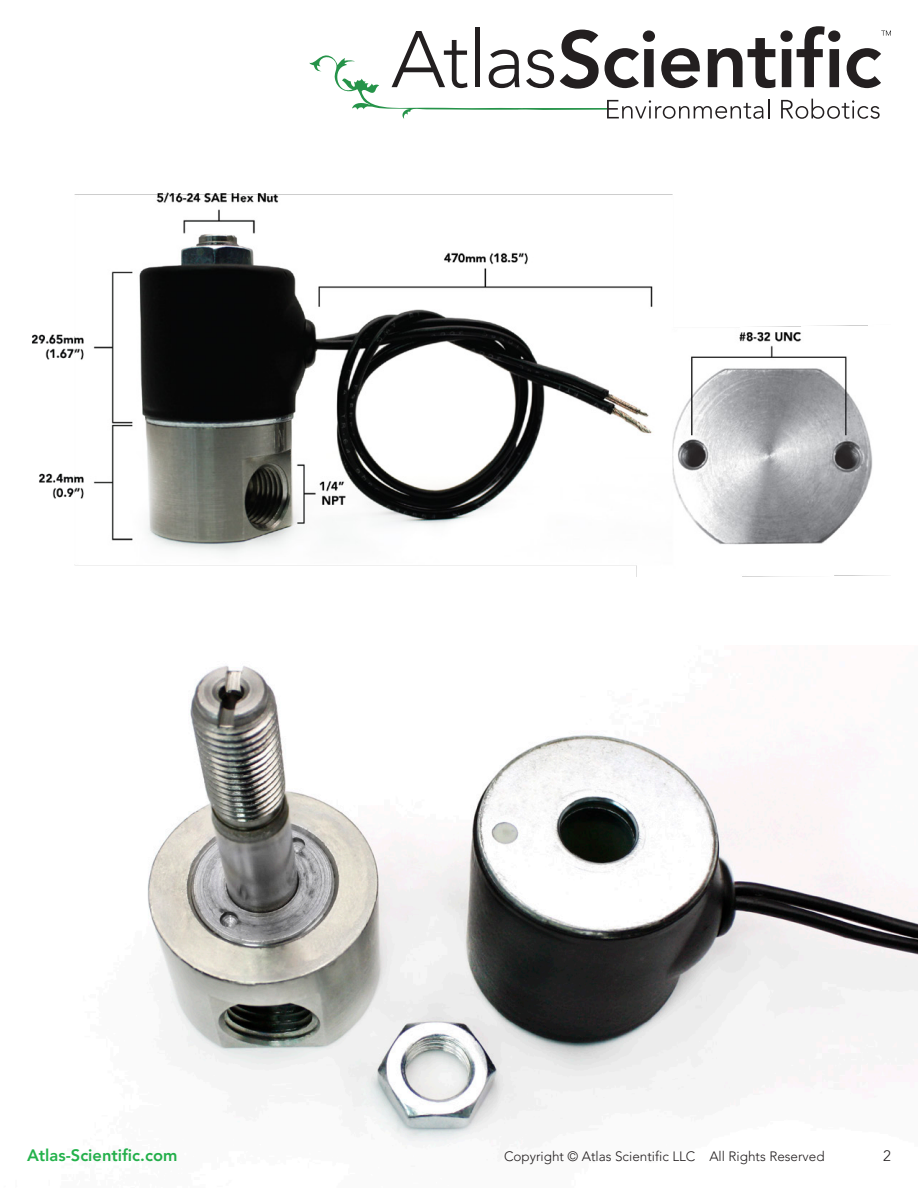
<style>
.page{position:relative;width:918px;height:1188px;background:#fff}
.page>*{position:absolute;margin:0;border:0;box-sizing:border-box;transform-origin:0 0}
.t1{font:800 16.5px "Avenir";color:#23b24b}
.t2{font:300 15px "Avenir";color:#231f20}
.t3{font:300 13.5px "Avenir";color:#231f20}
</style>
<div class="page">
<svg style="left:309px;top:26px;width:582px;height:93px"></svg>
<img style="left:147px;top:665px;width:771px;height:482px">
<img style="left:32px;top:192px;width:856px;height:385px">
<p class="t1" style="left:27px;top:1145px;width:152px">Atlas-Scientific.com</p>
<p class="t3" style="left:504px;top:1148px;width:322px">Copyright © Atlas Scientific LLC All Rights Reserved</p>
<p class="t2" style="left:883px;top:1147px;width:9px">2</p>
</div>
